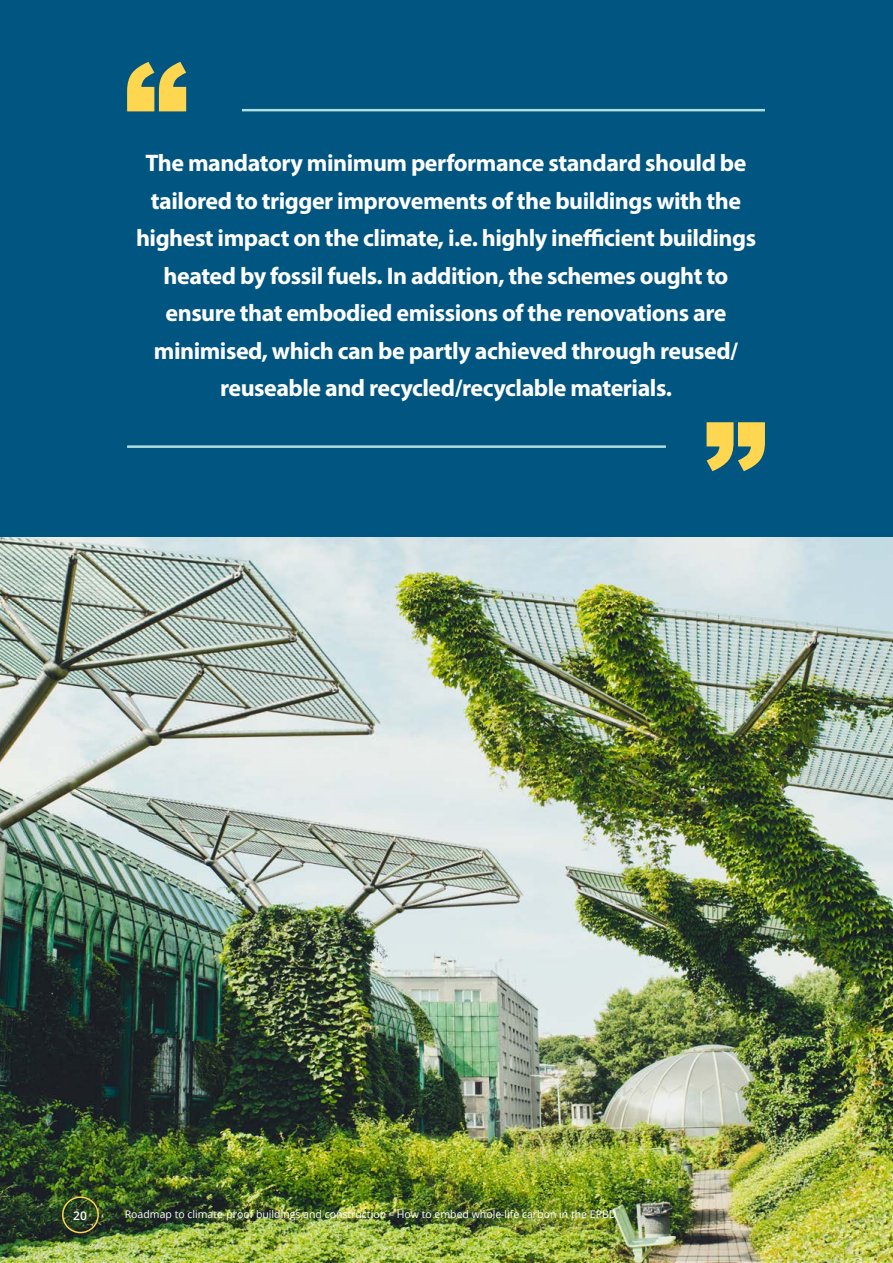
<style>
.page{position:relative;width:893px;height:1263px;background:#fff}
.page>*{position:absolute;margin:0;border:0;box-sizing:border-box;transform-origin:0 0}
.t1{font:700 24px/37.5px "Myriad Pro";letter-spacing:-.02em;color:#fff;text-align:center}
.t2{font:600 12px "Open Sans";color:#fff}
.t3{font:10.5px "Open Sans";color:#fff}
</style>
<div class="page">
<hr style="left:0;top:1214px;width:47px;height:1px;background:#74cee2">
<div style="left:0;top:0;width:892px;height:538px;background:#005581"></div>
<svg style="left:127px;top:62px;width:59px;height:49px"></svg>
<hr style="left:242px;top:109px;width:523px;height:2px;background:#b0dfdc">
<svg style="left:707px;top:422px;width:58px;height:49px"></svg>
<hr style="left:127px;top:445px;width:539px;height:3px;background:#b0dfdc">
<img style="left:1px;top:538px;width:892px;height:725px">
<div style="left:62px;top:1196px;width:37px;height:37px;border:2px solid #ffd64f;border-radius:50%"></div>
<p class="t1" style="left:136px;top:144px;width:622px">The mandatory minimum performance standard should be tailored to trigger improvements of the buildings with the highest impact on the climate, i.e. highly inefficient buildings heated by fossil fuels. In addition, the schemes ought to ensure that embodied emissions of the renovations are minimised, which can be partly achieved through reused/ reuseable and recycled/recyclable materials.</p>
<p class="t2" style="left:73px;top:1207px;width:15px">20</p>
<p class="t3" style="left:125px;top:1207px;width:493px">Roadmap to climate-proof buildings and construction – How to embed whole-life carbon in the EPBD</p>
</div>
